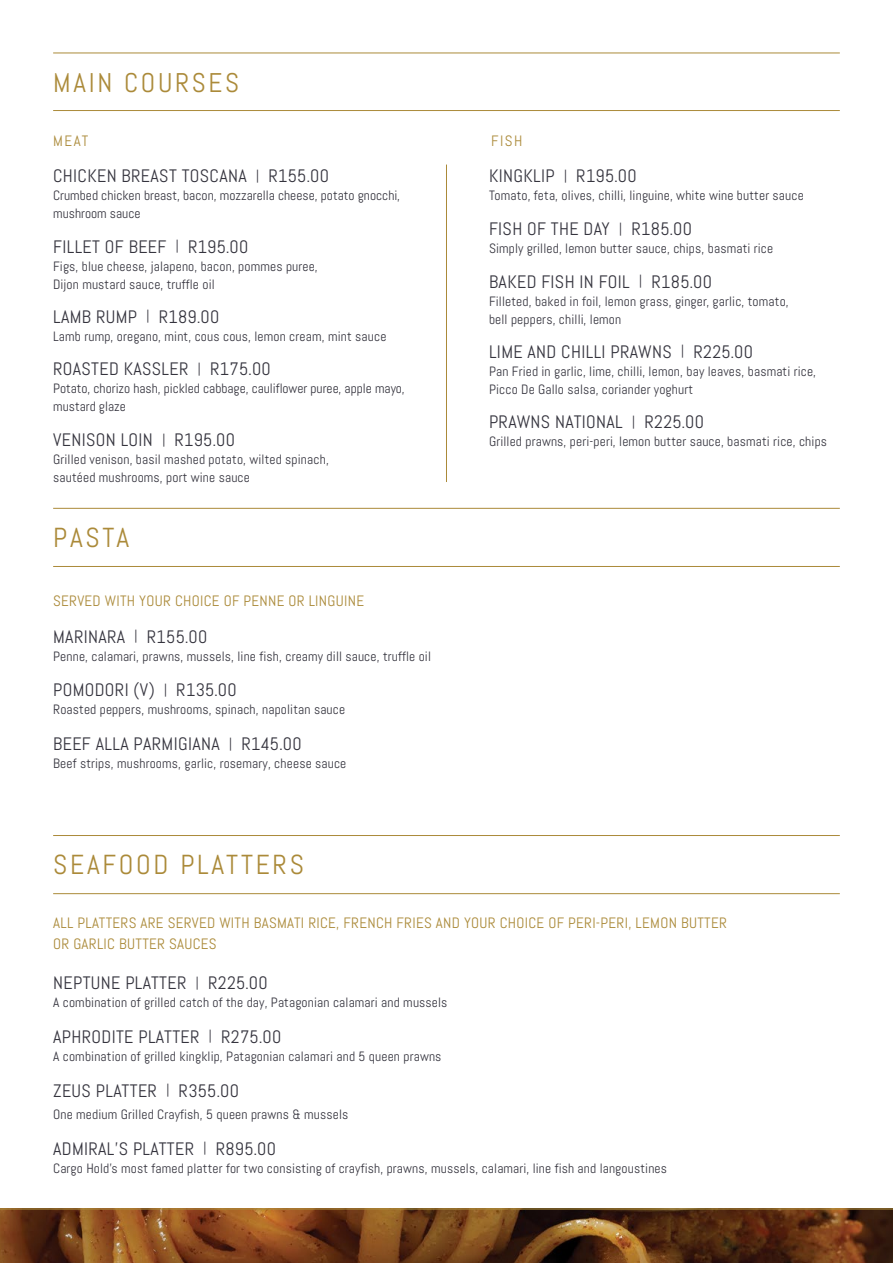
<style>
.page{position:relative;width:893px;height:1263px;background:#fff}
.page>*{position:absolute;margin:0;border:0;box-sizing:border-box;transform-origin:0 0}
.t1{font:27.45px "Abel";letter-spacing:.1em;color:#ab8a39}
.t2{font:27px "Abel";letter-spacing:.1em;color:#ab8a39}
.t3{font:18px "Abel";letter-spacing:.02em;color:#35343e}
.t4{font:15px/21px "Abel";letter-spacing:.02em;color:#ab8a39}
.t5{font:13.5px/18px "Abel";letter-spacing:.01em;color:#35343e}
.s1{font-size:13.2px}
</style>
<div class="page">
<svg style="left:0;top:1208px;width:893px;height:55px;background:#6c3d19"></svg>
<hr style="left:53px;top:110px;width:787px;height:1px;background:#ab8a39">
<hr style="left:53px;top:566px;width:787px;height:1px;background:#ab8a39">
<hr style="left:53px;top:893px;width:787px;height:1px;background:#ab8a39">
<hr style="left:53px;top:53px;width:787px;height:1px;background:#ab8a39">
<hr style="left:53px;top:508px;width:787px;height:1px;background:#ab8a39">
<hr style="left:53px;top:835px;width:787px;height:1px;background:#ab8a39">
<hr style="left:446px;top:165px;width:1px;height:317px;background:#ab8a39">
<h2 class="t2" style="left:53px;top:65px;width:188px">MAIN COURSES</h2>
<p class="t4" style="left:53px;top:130px;width:37px">MEAT</p>
<p class="t4" style="left:491px;top:130px;width:33px">FISH</p>
<h3 class="t3" style="left:489px;top:165px;width:149px">KINGKLIP <span class="s1">|</span> R195.00</h3>
<p class="t5" style="left:489px;top:187px;width:316px">Tomato, feta, olives, chilli, linguine, white wine butter sauce</p>
<h3 class="t3" style="left:489px;top:218px;width:205px">FISH OF THE DAY <span class="s1">|</span> R185.00</h3>
<p class="t5" style="left:489px;top:240px;width:286px">Simply grilled, lemon butter sauce, chips, basmati rice</p>
<h3 class="t3" style="left:489px;top:270px;width:225px">BAKED FISH IN FOIL <span class="s1">|</span> R185.00</h3>
<p class="t5" style="left:489px;top:292px;width:301px">Filleted, baked in foil, lemon grass, ginger, garlic, tomato, bell peppers, chilli, lemon</p>
<h3 class="t3" style="left:489px;top:340px;width:266px">LIME AND CHILLI PRAWNS <span class="s1">|</span> R225.00</h3>
<p class="t5" style="left:489px;top:362px;width:329px">Pan Fried in garlic, lime, chilli, lemon, bay leaves, basmati rice,<br>Picco De Gallo salsa, coriander yoghurt</p>
<h3 class="t3" style="left:489px;top:411px;width:217px">PRAWNS NATIONAL <span class="s1">|</span> R225.00</h3>
<p class="t5" style="left:489px;top:433px;width:340px">Grilled prawns, peri-peri, lemon butter sauce, basmati rice, chips</p>
<h3 class="t3" style="left:53px;top:165px;width:277px">CHICKEN BREAST TOSCANA <span class="s1">|</span> R155.00</h3>
<p class="t5" style="left:53px;top:187px;width:348px">Crumbed chicken breast, bacon, mozzarella cheese, potato gnocchi, mushroom sauce</p>
<h3 class="t3" style="left:53px;top:235px;width:197px">FILLET OF BEEF <span class="s1">|</span> R195.00</h3>
<p class="t5" style="left:53px;top:257px;width:266px">Figs, blue cheese, jalapeno, bacon, pommes puree,<br>Dijon mustard sauce, truffle oil</p>
<h3 class="t3" style="left:53px;top:305px;width:168px">LAMB RUMP <span class="s1">|</span> R189.00</h3>
<p class="t5" style="left:53px;top:327px;width:335px">Lamb rump, oregano, mint, cous cous, lemon cream, mint sauce</p>
<h3 class="t3" style="left:53px;top:358px;width:219px">ROASTED KASSLER <span class="s1">|</span> R175.00</h3>
<p class="t5" style="left:53px;top:380px;width:353px">Potato, chorizo hash, pickled cabbage, cauliflower puree, apple mayo, mustard glaze</p>
<h3 class="t3" style="left:53px;top:428px;width:183px">VENISON LOIN <span class="s1">|</span> R195.00</h3>
<p class="t5" style="left:53px;top:450px;width:277px">Grilled venison, basil mashed potato, wilted spinach, sautéed mushrooms, port wine sauce</p>
<h1 class="t1" style="left:53px;top:520px;width:78px">PASTA</h1>
<p class="t4" style="left:53px;top:590px;width:312px">SERVED WITH YOUR CHOICE OF PENNE OR LINGUINE</p>
<h3 class="t3" style="left:53px;top:625px;width:156px">MARINARA <span class="s1">|</span> R155.00</h3>
<p class="t5" style="left:53px;top:647px;width:379px">Penne, calamari, prawns, mussels, line fish, creamy dill sauce, truffle oil</p>
<h3 class="t3" style="left:53px;top:679px;width:185px">POMODORI (V) <span class="s1">|</span> R135.00</h3>
<p class="t5" style="left:53px;top:701px;width:294px">Roasted peppers, mushrooms, spinach, napolitan sauce</p>
<h3 class="t3" style="left:53px;top:733px;width:250px">BEEF ALLA PARMIGIANA <span class="s1">|</span> R145.00</h3>
<p class="t5" style="left:53px;top:755px;width:295px">Beef strips, mushrooms, garlic, rosemary, cheese sauce</p>
<h1 class="t1" style="left:53px;top:847px;width:252px">SEAFOOD PLATTERS</h1>
<p class="t4" style="left:53px;top:913px;width:675px">ALL PLATTERS ARE SERVED WITH BASMATI RICE, FRENCH FRIES AND YOUR CHOICE OF PERI-PERI, LEMON BUTTER<br>OR GARLIC BUTTER SAUCES</p>
<h3 class="t3" style="left:53px;top:971px;width:216px">NEPTUNE PLATTER <span class="s1">|</span> R225.00</h3>
<p class="t5" style="left:53px;top:993px;width:396px">A combination of grilled catch of the day, Patagonian calamari and mussels</p>
<h3 class="t3" style="left:53px;top:1025px;width:230px">APHRODITE PLATTER <span class="s1">|</span> R275.00</h3>
<p class="t5" style="left:53px;top:1047px;width:390px">A combination of grilled kingklip, Patagonian calamari and 5 queen prawns</p>
<h3 class="t3" style="left:53px;top:1079px;width:187px">ZEUS PLATTER <span class="s1">|</span> R355.00</h3>
<p class="t5" style="left:53px;top:1105px;width:297px">One medium Grilled Crayfish, 5 queen prawns &amp; mussels</p>
<h3 class="t3" style="left:53px;top:1137px;width:224px">ADMIRAL’S PLATTER <span class="s1">|</span> R895.00</h3>
<p class="t5" style="left:53px;top:1159px;width:615px">Cargo Hold’s most famed platter for two consisting of crayfish, prawns, mussels, calamari, line fish and langoustines</p>
</div>
